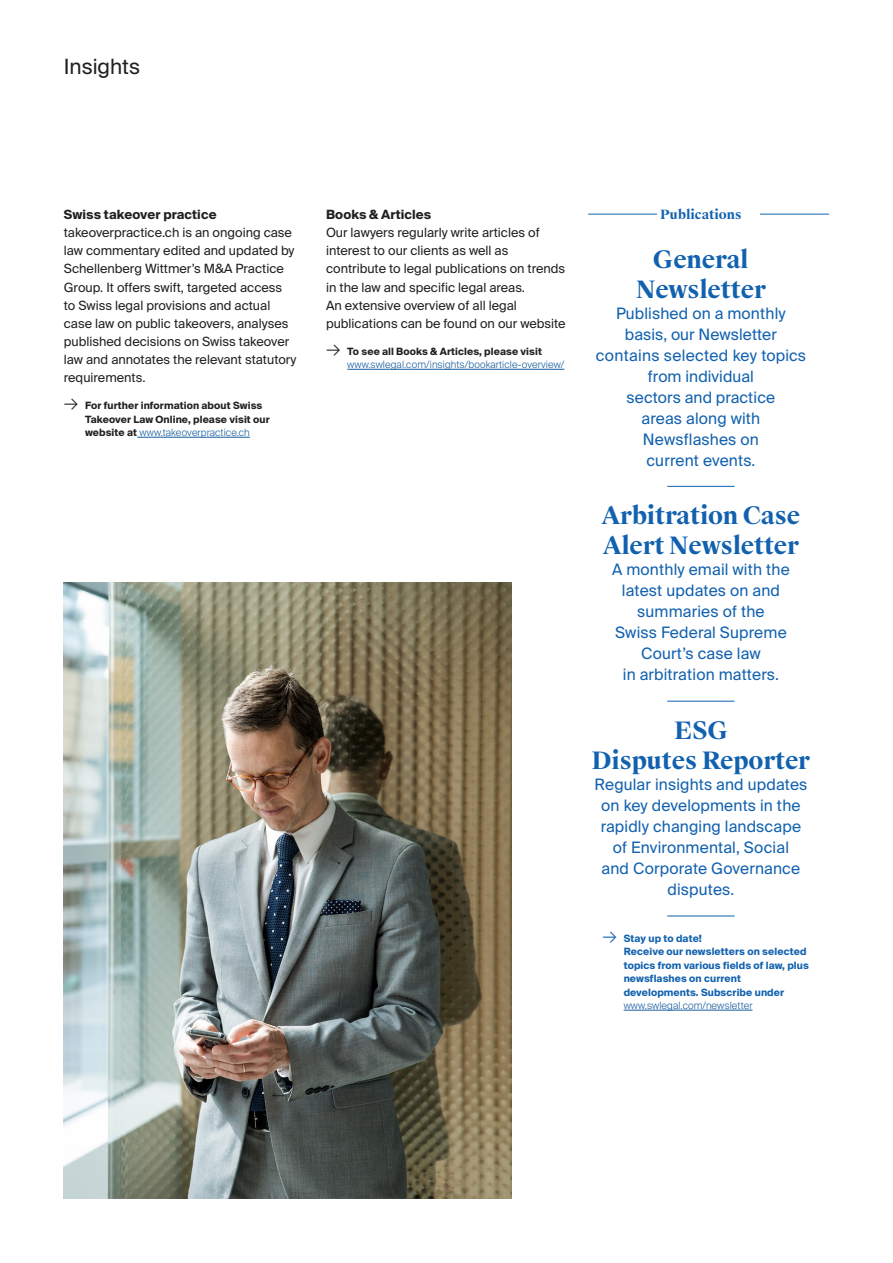
<style>
.page{position:relative;width:893px;height:1263px;background:#fff}
.page>*{position:absolute;margin:0;border:0;box-sizing:border-box;transform-origin:0 0}
.Quote_16_Pt{font:700 24px/30px "Suisse Works";letter-spacing:-.01em;color:#1161af;text-align:center}
.Navigation{font:21px "Suisse Intl";color:#231f20}
.Text_zentriert{font:15.75px/21px "Suisse Intl";letter-spacing:.01em;color:#1161af;text-align:center}
.Lauftext__ohne_Ein{font:12.75px/18.1px "Suisse Intl";color:#231f20}
.Zwischenüberschrif{font:700 12.75px "Suisse Intl";letter-spacing:.005em;color:#231f20}
.Titel_Box_Serif{font:700 12.75px "Suisse Works";color:#1161af}
.Textanhang_5mm_-5m{font:700 10.05px/13.5px "Suisse Intl";letter-spacing:.01em;color:#231f20}
.Textanhang_5mm_-5m-2{font:700 10.05px/13.5px "Suisse Intl";letter-spacing:.01em;color:#1161af}
.Textanhang_5mm_-5m-3{font:300 10.05px "Suisse Intl";letter-spacing:.01em;color:#175d9e}
.s1{font-weight:300;font-size:18px}
.s2{font-weight:300;color:#175d9e}
</style>
<div class="page">
<img style="left:64px;top:582px;width:447px;height:617px">
<hr style="left:588px;top:214px;width:241px;height:1px;background:#1161af">
<div style="left:658px;top:204px;width:102px;height:24px;background:#fff"></div>
<hr style="left:624px;top:1010px;width:128px;height:1px;background:#175d9e">
<hr style="left:667px;top:486px;width:68px;height:1px;background:#1161af">
<hr style="left:667px;top:701px;width:68px;height:1px;background:#1161af">
<hr style="left:667px;top:916px;width:68px;height:1px;background:#1161af">
<hr style="left:347px;top:369px;width:217px;height:1px;background:#175d9e">
<hr style="left:137px;top:437px;width:113px;height:1px;background:#175d9e">
<p class="Navigation" style="left:64px;top:54px;width:78px">Insights</p>
<p class="Zwischenüberschrif" style="left:64px;top:207px;width:154px">Swiss takeover practice</p>
<p class="Lauftext__ohne_Ein" style="left:64px;top:224px;width:234px">takeoverpractice.ch is an ongoing case law commentary edited and updated by Schellenberg Wittmer’s M&amp;A Practice Group. It offers swift, targeted access to Swiss legal provisions and actual case law on public takeovers, analyses published decisions on Swiss takeover law and annotates the relevant statutory requirements.</p>
<p class="Textanhang_5mm_-5m" style="left:85px;top:399px;width:186px;text-indent:-21px"><span class="s1">→</span> For further information about Swiss<br>Takeover Law Online, please visit our website at <span class="s2">www.takeoverpractice.ch</span></p>
<p class="Zwischenüberschrif" style="left:326px;top:207px;width:107px">Books &amp; Articles</p>
<p class="Lauftext__ohne_Ein" style="left:326px;top:224px;width:215px">Our lawyers regularly write articles of</p>
<p class="Lauftext__ohne_Ein" style="left:326px;top:242px;width:184px">interest to our clients as well as</p>
<p class="Lauftext__ohne_Ein" style="left:326px;top:260px;width:241px">contribute to legal publications on trends in the law and specific legal areas.</p>
<p class="Lauftext__ohne_Ein" style="left:326px;top:296px;width:192px">An extensive overview of all legal</p>
<p class="Lauftext__ohne_Ein" style="left:326px;top:314px;width:241px">publications can be found on our website</p>
<p class="Textanhang_5mm_-5m" style="left:326px;top:345px;width:217px"><span class="s1">→</span> To see all Books &amp; Articles, please visit</p>
<p class="Textanhang_5mm_-5m-3" style="left:347px;top:359px;width:219px">www.swlegal.com/insights/bookarticle-overview/</p>
<p class="Titel_Box_Serif" style="left:660px;top:207px;width:83px">Publications</p>
<p class="Quote_16_Pt" style="left:636px;top:245px;width:132px">General<br>Newsletter</p>
<p class="Text_zentriert" style="left:596px;top:303px;width:212px">Published on a monthly basis, our Newsletter contains selected key topics from individual<br>sectors and practice<br>areas along with<br>Newsflashes on</p>
<p class="Text_zentriert" style="left:646px;top:450px;width:110px">current events.</p>
<p class="Quote_16_Pt" style="left:602px;top:501px;width:200px;text-align:left">Arbitration Case<br>Alert Newsletter</p>
<p class="Text_zentriert" style="left:612px;top:559px;width:179px">A monthly email with the latest updates on and summaries of the<br>Swiss Federal Supreme<br>Court’s case law<br>in arbitration matters.</p>
<p class="Quote_16_Pt" style="left:674px;top:716px;width:55px">ESG</p>
<p class="Quote_16_Pt" style="left:592px;top:746px;width:220px">Disputes Reporter</p>
<p class="Text_zentriert" style="left:594px;top:774px;width:215px">Regular insights and updates on key developments in the rapidly changing landscape of Environmental, Social<br>and Corporate Governance disputes.</p>
<p class="Textanhang_5mm_-5m-2" style="left:602px;top:931px;width:101px"><span class="s1">→</span> Stay up to date!</p>
<p class="Textanhang_5mm_-5m-2" style="left:624px;top:945px;width:187px">Receive our newsletters on selected topics from various fields of law, plus newsflashes on current</p>
<p class="Textanhang_5mm_-5m-2" style="left:624px;top:985px;width:162px">developments. Subscribe under</p>
<p class="Textanhang_5mm_-5m-3" style="left:624px;top:1000px;width:130px">www.swlegal.com/newsletter</p>
</div>
